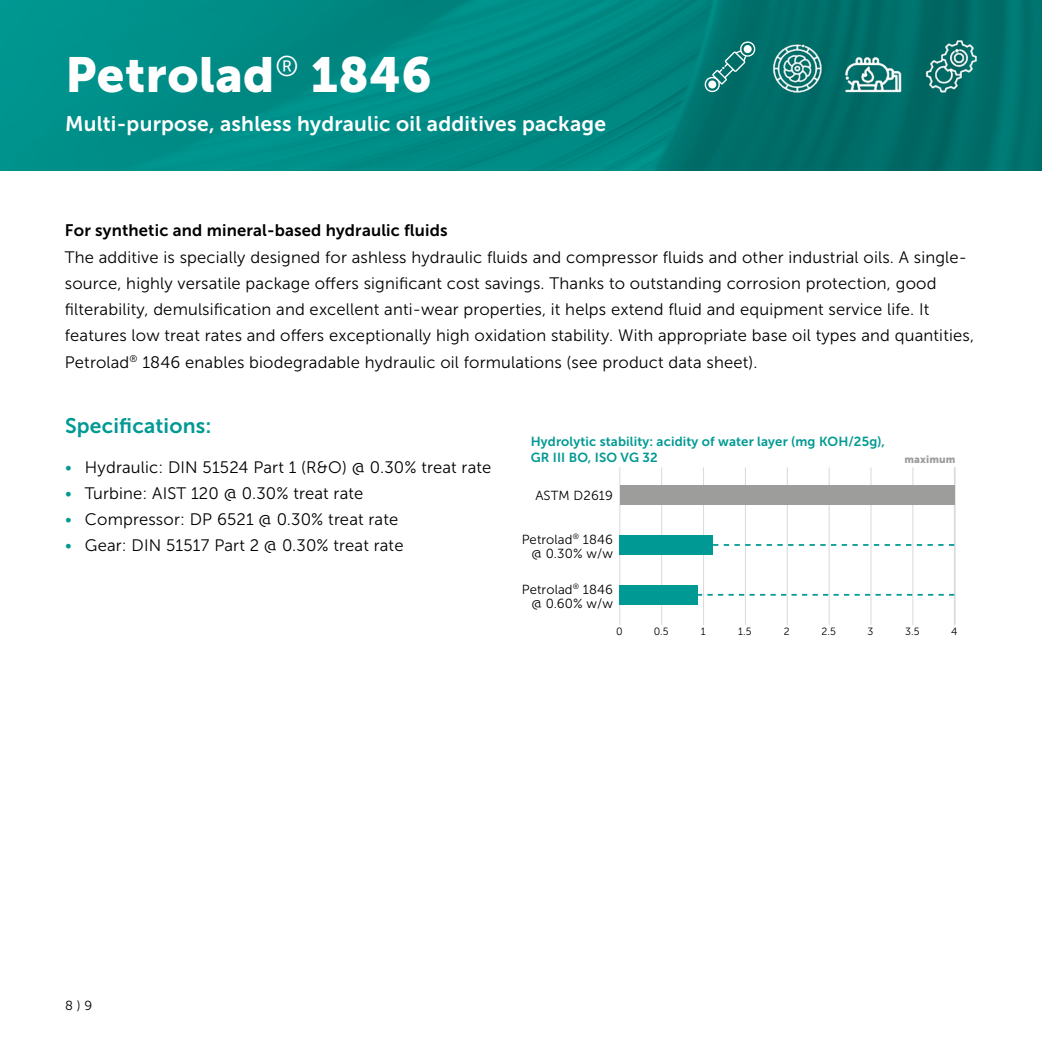
<style>
.page{position:relative;width:1042px;height:1042px;background:#fff}
.page>*{position:absolute;margin:0;border:0;box-sizing:border-box;transform-origin:0 0}
.t1{font:49px "Museo Sans 900";letter-spacing:.01em;color:#fff}
.t2{font:21px "Museo Sans 700";letter-spacing:.01em;color:#fff}
.t3{font:21px "Museo Sans 700";letter-spacing:.01em;color:#009993}
.t4{font:16.62px/26.2px "Museo Sans 300";letter-spacing:.01em;color:#000}
.t5{font:13.12px/15.8px "Museo Sans 700";letter-spacing:.01em;color:#009993}
.t6{font:13.12px "Museo Sans 300";letter-spacing:.01em;color:#000}
.t7{font:10.5px "Museo Sans 300";color:#000}
.t8{font:10.5px "Museo Sans 900";letter-spacing:.01em;color:#9d9d9c}
.s1{font-family:"Museo Sans 700"}
.s2{color:#009993}
</style>
<div class="page">
<img style="left:0;top:0;width:1042px;height:171px">
<hr style="left:619px;top:467px;width:1px;height:158px;background:#dadada">
<hr style="left:703px;top:467px;width:1px;height:158px;background:#dadada">
<hr style="left:661px;top:467px;width:1px;height:158px;background:#dadada">
<hr style="left:745px;top:467px;width:1px;height:158px;background:#dadada">
<hr style="left:828px;top:467px;width:1px;height:158px;background:#dadada">
<hr style="left:912px;top:467px;width:1px;height:158px;background:#dadada">
<hr style="left:787px;top:467px;width:1px;height:158px;background:#dadada">
<hr style="left:870px;top:467px;width:1px;height:158px;background:#dadada">
<hr style="left:954px;top:467px;width:1px;height:158px;background:#dadada">
<div style="left:620px;top:485px;width:334px;height:20px;background:#9d9d9c"></div>
<div style="left:620px;top:585px;width:78px;height:20px;background:#009993"></div>
<div style="left:620px;top:535px;width:93px;height:20px;background:#009993"></div>
<svg style="left:698px;top:594px;width:256px;height:2px"></svg>
<svg style="left:713px;top:544px;width:241px;height:2px"></svg>
<img style="left:922px;top:39px;width:56px;height:55px">
<img style="left:841px;top:44px;width:64px;height:53px">
<img style="left:764px;top:41px;width:64px;height:53px">
<svg style="left:704px;top:41px;width:51px;height:52px"></svg>
<div style="left:743px;top:45px;width:9px;height:8px;background:#fff;border-radius:50%"></div>
<div style="left:708px;top:80px;width:8px;height:8px;background:#fff;border-radius:50%"></div>
<p class="t1" style="left:65px;top:47px;width:368px">Petrolad<sup>®</sup> 1846</p>
<p class="t2" style="left:65px;top:112px;width:542px">Multi-purpose, ashless hydraulic oil additives package</p>
<p class="t4" style="left:65px;top:218px;width:910px"><span class="s1">For synthetic and mineral-based hydraulic fluids<br></span>The additive is specially designed for ashless hydraulic fluids and compressor fluids and other industrial oils. A single&shy;source, highly versatile package offers significant cost savings. Thanks to outstanding corrosion protection, good filterability, demulsification and excellent anti-wear properties, it helps extend fluid and equipment service life. It features low treat rates and offers exceptionally high oxidation stability. With appropriate base oil types and quantities, Petrolad<sup>®</sup> 1846 enables biodegradable hydraulic oil formulations (see product data sheet).</p>
<p class="t3" style="left:65px;top:414px;width:148px">Specifications:</p>
<p class="t4" style="left:65px;top:454px;width:428px"><span class="s2">•</span> Hydraulic: DIN 51524 Part 1 (R&amp;O) @ 0.30% treat rate</p>
<p class="t4" style="left:65px;top:480px;width:300px"><span class="s2">•</span> Turbine: AIST 120 @ 0.30% treat rate</p>
<p class="t4" style="left:65px;top:506px;width:335px"><span class="s2">•</span> Compressor: DP 6521 @ 0.30% treat rate</p>
<p class="t4" style="left:65px;top:533px;width:340px"><span class="s2">•</span> Gear: DIN 51517 Part 2 @ 0.30% treat rate</p>
<p class="t5" style="left:531px;top:434px;width:356px">Hydrolytic stability: acidity of water layer (mg KOH/25g),<br>GR III BO, ISO VG 32</p>
<p class="t6" style="left:535px;top:488px;width:79px">ASTM D2619</p>
<p class="t6" style="left:522px;top:532px;width:93px">Petrolad<sup>®</sup> 1846</p>
<p class="t6" style="left:531px;top:546px;width:83px">@ 0.30% w/w</p>
<p class="t6" style="left:522px;top:582px;width:93px">Petrolad<sup>®</sup> 1846</p>
<p class="t6" style="left:531px;top:596px;width:83px">@ 0.60% w/w</p>
<p class="t8" style="left:904px;top:453px;width:53px">maximum</p>
<p class="t7" style="left:616px;top:626px;width:8px">0</p>
<p class="t7" style="left:654px;top:626px;width:16px">0.5</p>
<p class="t7" style="left:700px;top:626px;width:6px">1</p>
<p class="t7" style="left:738px;top:626px;width:15px">1.5</p>
<p class="t7" style="left:784px;top:626px;width:7px">2</p>
<p class="t7" style="left:821px;top:626px;width:16px">2.5</p>
<p class="t7" style="left:867px;top:626px;width:7px">3</p>
<p class="t7" style="left:905px;top:626px;width:16px">3.5</p>
<p class="t7" style="left:951px;top:626px;width:8px">4</p>
<p class="t6" style="left:65px;top:998px;width:29px">8 ) 9</p>
</div>
